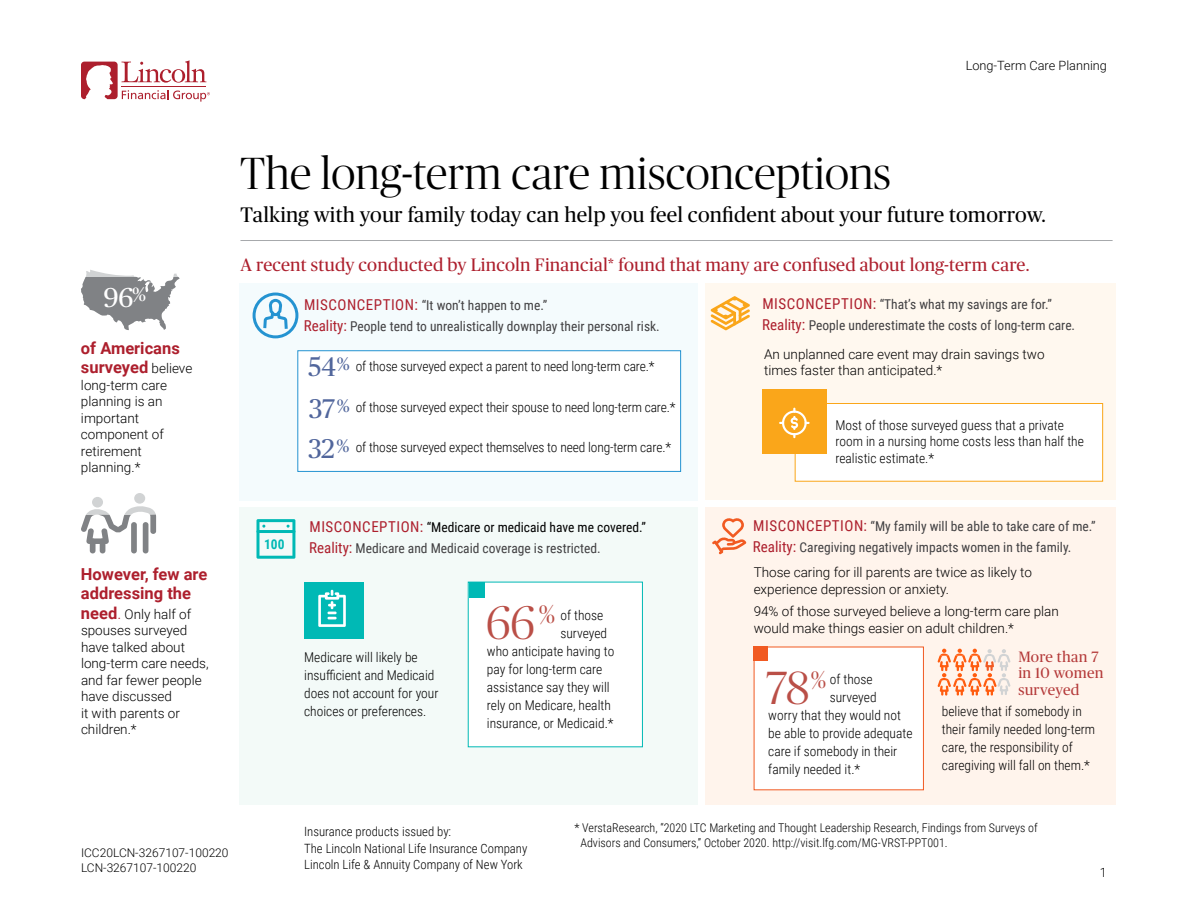
<style>
.page{position:relative;width:1188px;height:918px;background:#fff}
.page>*{position:absolute;margin:0;border:0;box-sizing:border-box;transform-origin:0 0}
.t1{font:300 47.25px "Publico Banner";color:#ba4f47}
.t2{font:300 46.5px "Publico Banner";color:#ba4f47}
.t3{font:300 45px "Publico Banner";letter-spacing:.01em;color:#000}
.t4{font:27.3px "Publico Headline";color:#fff}
.t5{font:27px "Publico Headline";color:#51669c}
.t6{font:21px "Publico Headline";letter-spacing:.01em;color:#000}
.t7{font:18px "Publico Headline";letter-spacing:.01em;color:#ad1f2d}
.t8{font:700 16.5px/19.5px "Roboto";color:#ad1f2d}
.t9{font:15px/16.5px "Publico Headline";letter-spacing:.02em;color:#b43939}
.t10{font:300 13.5px/18px "Roboto Condensed";color:#000}
.t11{font:300 13.5px/16.5px "Roboto";color:#000}
.t12{font:13.5px/21px "Roboto Condensed";color:#414042}
.t13{font:700 13.5px "Roboto Condensed";color:#00b9b5}
.t14{font:300 12.75px/16.5px "Roboto Condensed";color:#000}
.t15{font:300 12.75px "Roboto";color:#000}
.t16{font:300 12px/15px "Roboto Condensed";color:#000}
.t17{font:300 12px/14.4px "Roboto";color:#000}
.s1{font-weight:300;font-size:13.5px;color:#000}
.s2{font-weight:700;font-size:16.5px;color:#ad1f2d}
.s3{font-size:16.5px;color:#ad1f2d}
.s4{font-size:15px;color:#ad1f2d}
.s5{font-family:"Publico Headline";font-weight:400;font-size:27px;color:#51669c}
.s6{font-family:"Publico Headline";font-weight:400;font-size:18px;color:#51669c}
.s7{color:#000}
</style>
<div class="page">
<div style="left:239px;top:283px;width:459px;height:217px;background:#f4fbfd"></div>
<div style="left:239px;top:507px;width:459px;height:297px;background:#f3faf8"></div>
<div style="left:705px;top:507px;width:411px;height:297px;background:#fff4ec"></div>
<div style="left:705px;top:284px;width:411px;height:216px;background:#fff8ef"></div>
<hr style="left:240px;top:240px;width:873px;height:1px;background:#a7a9ac">
<svg style="left:81px;top:270px;width:98px;height:60px"></svg>
<div style="left:131px;top:522px;width:6px;height:31px;background:#808285;border-radius:3px"></div>
<div style="left:143px;top:522px;width:5px;height:31px;background:#808285;border-radius:3px"></div>
<div style="left:90px;top:538px;width:6px;height:15px;background:#808285;border-radius:3px"></div>
<div style="left:100px;top:538px;width:5px;height:15px;background:#808285;border-radius:3px"></div>
<svg style="left:81px;top:506px;width:75px;height:38px"></svg>
<div style="left:92px;top:497px;width:11px;height:11px;background:#d1d3d4;border-radius:50%"></div>
<div style="left:134px;top:493px;width:11px;height:11px;background:#d1d3d4;border-radius:50%"></div>
<svg style="left:256px;top:519px;width:39px;height:40px"></svg>
<div style="left:297px;top:350px;width:384px;height:122px;background:#fff;border:1px solid #2493d1"></div>
<svg style="left:938px;top:649px;width:73px;height:46px"></svg>
<div style="left:754px;top:647px;width:170px;height:143px;background:#fff"></div>
<div style="left:754px;top:647px;width:14px;height:14px;background:#f15a22"></div>
<div style="left:304px;top:582px;width:59px;height:56px;background:#00b9b5"></div>
<svg style="left:318px;top:590px;width:28px;height:37px"></svg>
<div style="left:468px;top:582px;width:175px;height:165px;background:#fff"></div>
<div style="left:469px;top:582px;width:16px;height:16px;background:#00b9b5"></div>
<svg style="left:711px;top:296px;width:39px;height:34px"></svg>
<svg style="left:712px;top:518px;width:34px;height:36px"></svg>
<div style="left:795px;top:403px;width:308px;height:79px;background:#fff;border:1px solid #faa61a"></div>
<div style="left:762px;top:390px;width:65px;height:64px;background:#faa61a"></div>
<svg style="left:779px;top:408px;width:31px;height:30px"></svg>
<svg style="left:253px;top:293px;width:45px;height:45px"></svg>
<svg style="left:81px;top:60px;width:129px;height:42px"></svg>
<p class="t15" style="left:966px;top:56px;width:143px">Long-Term Care Planning</p>
<h3 class="t4" style="left:104px;top:279px;width:44px">96<sup>%</sup></h3>
<p class="t8" style="left:81px;top:337px;width:113px">of Americans surveyed <span class="s1">believe</span></p>
<p class="t11" style="left:81px;top:376px;width:88px">long-term care planning is an important component of retirement planning.*</p>
<p class="t8" style="left:81px;top:564px;width:128px">However, few are addressing the</p>
<p class="t11" style="left:81px;top:605px;width:129px"><span class="s2">need</span><span class="s3">.</span> Only half of spouses surveyed have talked about long-term care needs, and far fewer people have discussed<br>it with parents or children.*</p>
<h3 class="t3" style="left:240px;top:144px;width:652px">The long-term care misconceptions</h3>
<h3 class="t6" style="left:240px;top:200px;width:807px">Talking with your family today can help you feel confident about your future tomorrow.</h3>
<h3 class="t7" style="left:240px;top:252px;width:791px">A recent study conducted by Lincoln Financial* found that many are confused about long-term care.</h3>
<p class="t12" style="left:304px;top:294px;width:358px"><span class="s4">MISCONCEPTION:</span> “It won’t happen to me.”<br><span class="s4">Reality:</span> People tend to unrealistically downplay their personal risk.</p>
<p class="t10" style="left:356px;top:357px;width:300px">of those surveyed expect a parent to need long-term care.*</p>
<p class="t10" style="left:356px;top:398px;width:321px">of those surveyed expect their spouse to need long-term care.*</p>
<p class="t10" style="left:308px;top:438px;width:364px"><span class="s5">32</span> <span class="s6">%</span> of those surveyed expect themselves to need long-term care.*</p>
<h3 class="t5" style="left:308px;top:348px;width:43px">54 <sup>%</sup></h3>
<h3 class="t5" style="left:309px;top:390px;width:42px">37 <sup>%</sup></h3>
<p class="t13" style="left:264px;top:535px;width:22px">100</p>
<p class="t12" style="left:309px;top:516px;width:338px"><span class="s4">MISCONCEPTION:</span> <span class="s7">“Medicare or medicaid have me covered.”<br></span><span class="s4">Reality:</span> Medicare and Medicaid coverage is restricted.</p>
<p class="t10" style="left:304px;top:648px;width:136px">Medicare will likely be insufficient and Medicaid does not account for your choices or preferences.</p>
<h1 class="t1" style="left:486px;top:591px;width:70px">66<sup>%</sup></h1>
<p class="t10" style="left:560px;top:606px;width:44px">of those</p>
<p class="t10" style="left:560px;top:624px;width:48px">surveyed</p>
<p class="t10" style="left:487px;top:642px;width:129px">who anticipate having to</p>
<p class="t10" style="left:487px;top:660px;width:117px">pay for long-term care</p>
<p class="t10" style="left:487px;top:678px;width:124px">assistance say they will</p>
<p class="t10" style="left:487px;top:696px;width:126px">rely on Medicare, health</p>
<p class="t10" style="left:487px;top:714px;width:128px">insurance, or Medicaid.*</p>
<p class="t12" style="left:762px;top:293px;width:315px"><span class="s4">MISCONCEPTION:</span> “That’s what my savings are for.”<br><span class="s4">Reality:</span> People underestimate the costs of long-term care.</p>
<p class="t11" style="left:764px;top:345px;width:282px">An unplanned care event may drain savings two times faster than anticipated.*</p>
<p class="t10" style="left:835px;top:416px;width:250px;line-height:16.5px">Most of those surveyed guess that a private room in a nursing home costs less than half the realistic estimate.*</p>
<p class="t12" style="left:753px;top:515px;width:344px"><span class="s4">MISCONCEPTION:</span> “My family will be able to take care of me.”<br><span class="s4">Reality:</span> Caregiving negatively impacts women in the family.</p>
<p class="t11" style="left:754px;top:564px;width:280px">Those caring for ill parents are twice as likely to experience depression or anxiety.</p>
<p class="t11" style="left:754px;top:603px;width:307px">94% of those surveyed believe a long-term care plan would make things easier on adult children.*</p>
<h2 class="t2" style="left:766px;top:658px;width:62px">78<sup>%</sup></h2>
<p class="t10" style="left:830px;top:669px;width:44px">of those</p>
<p class="t10" style="left:830px;top:687px;width:48px">surveyed</p>
<p class="t10" style="left:768px;top:705px;width:134px">worry that they would not</p>
<p class="t10" style="left:768px;top:723px;width:146px">be able to provide adequate</p>
<p class="t10" style="left:768px;top:741px;width:131px">care if somebody in their</p>
<p class="t10" style="left:768px;top:759px;width:94px">family needed it.*</p>
<p class="t9" style="left:1018px;top:647px;width:87px">More than 7 in 10 women surveyed</p>
<p class="t10" style="left:942px;top:702px;width:155px">believe that if somebody in their family needed long-term care, the responsibility of caregiving will fall on them.*</p>
<p class="t17" style="left:81px;top:845px;width:149px">ICC20LCN-3267107-100220<br>LCN-3267107-100220</p>
<p class="t14" style="left:304px;top:823px;width:225px">Insurance products issued by:<br>The Lincoln National Life Insurance Company<br>Lincoln Life &amp; Annuity Company of New York</p>
<p class="t16" style="left:580px;top:819px;width:459px;text-indent:-6px">* VerstaResearch, “2020 LTC Marketing and Thought Leadership Research, Findings from Surveys of<br>Advisors and Consumers,” October 2020. http://visit.lfg.com/MG-VRST-PPT001.</p>
<p class="t15" style="left:1100px;top:863px;width:9px">1</p>
</div>
